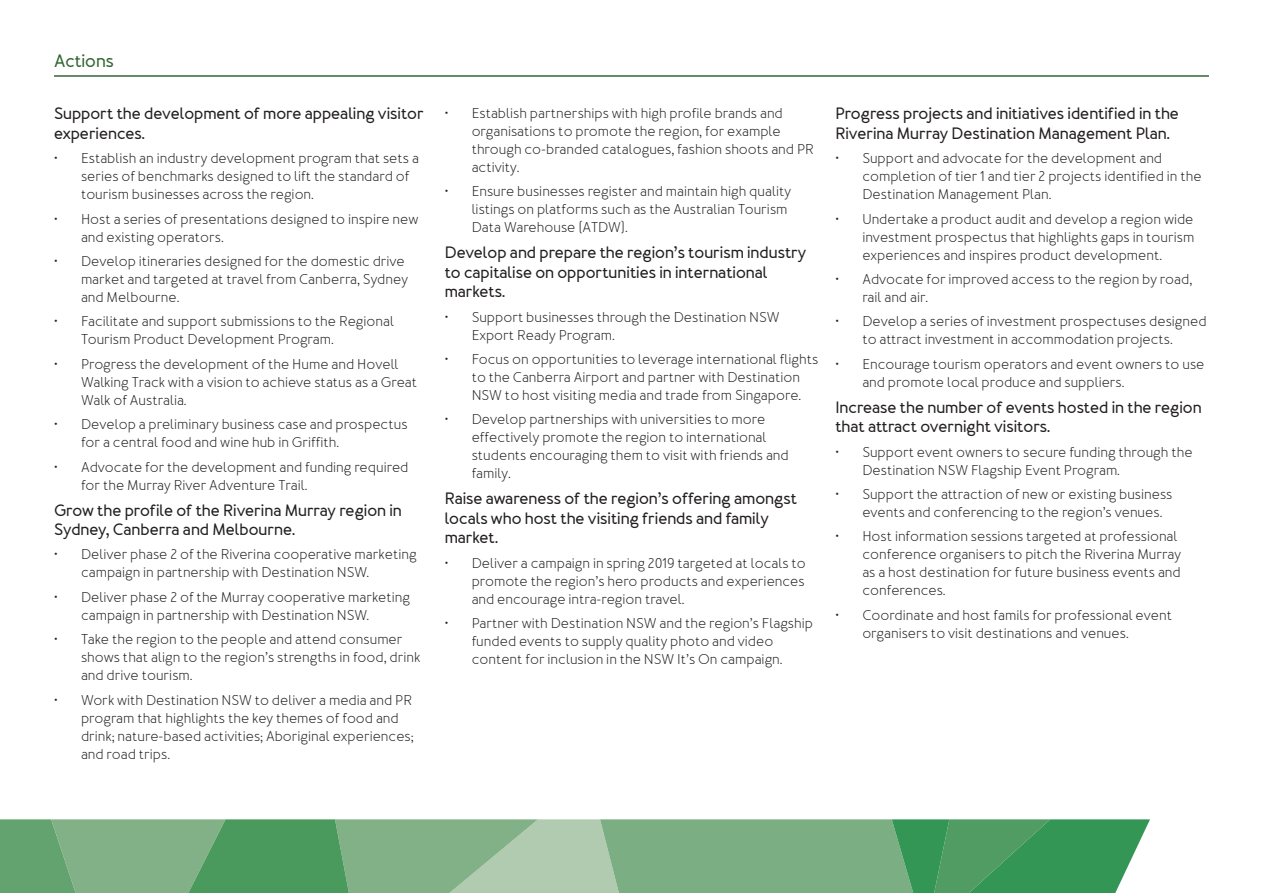
<style>
.page{position:relative;width:1263px;height:893px;background:#fff}
.page>*{position:absolute;margin:0;border:0;box-sizing:border-box;transform-origin:0 0}
.t1{font:700 18px "Merlo Round";color:#363}
.t2{font:700 16.5px/19.5px "Merlo Round";color:#231f20}
.t3{font:14.25px/18px "Merlo Round";color:#231f20}
</style>
<div class="page">
<div style="left:538px;top:819px;width:62px;height:74px;background:#b1cbb0"></div>
<svg style="left:0;top:819px;width:538px;height:74px;background:#75ac7d"></svg>
<svg style="left:600px;top:819px;width:550px;height:74px;background:#66a775"></svg>
<hr style="left:54px;top:75px;width:1155px;height:2px;background:#363">
<p class="t1" style="left:54px;top:50px;width:61px">Actions</p>
<p class="t2" style="left:54px;top:105px;width:371px">Support the development of more appealing visitor experiences.</p>
<p class="t3" style="left:81px;top:150px;width:339px;text-indent:-27px">• Establish an industry development program that sets a series of benchmarks designed to lift the standard of tourism businesses across the region.</p>
<p class="t3" style="left:81px;top:210px;width:339px;text-indent:-27px">• Host a series of presentations designed to inspire new and existing operators.</p>
<p class="t3" style="left:81px;top:253px;width:328px;text-indent:-27px">• Develop itineraries designed for the domestic drive market and targeted at travel from Canberra, Sydney and Melbourne.</p>
<p class="t3" style="left:81px;top:313px;width:315px;text-indent:-27px">• Facilitate and support submissions to the Regional<br>Tourism Product Development Program.</p>
<p class="t3" style="left:81px;top:355px;width:338px;text-indent:-27px">• Progress the development of the Hume and Hovell<br>Walking Track with a vision to achieve status as a Great<br>Walk of Australia.</p>
<p class="t3" style="left:81px;top:416px;width:328px;text-indent:-27px">• Develop a preliminary business case and prospectus for a central food and wine hub in Griffith.</p>
<p class="t3" style="left:81px;top:458px;width:329px;text-indent:-27px">• Advocate for the development and funding required for the Murray River Adventure Trail.</p>
<p class="t2" style="left:54px;top:501px;width:349px">Grow the profile of the Riverina Murray region in<br>Sydney, Canberra and Melbourne.</p>
<p class="t3" style="left:81px;top:546px;width:337px;text-indent:-27px">• Deliver phase 2 of the Riverina cooperative marketing campaign in partnership with Destination NSW.</p>
<p class="t3" style="left:81px;top:588px;width:331px;text-indent:-27px">• Deliver phase 2 of the Murray cooperative marketing campaign in partnership with Destination NSW.</p>
<p class="t3" style="left:81px;top:631px;width:341px;text-indent:-27px">• Take the region to the people and attend consumer shows that align to the region’s strengths in food, drink and drive tourism.</p>
<p class="t3" style="left:81px;top:691px;width:334px;text-indent:-27px">• Work with Destination NSW to deliver a media and PR program that highlights the key themes of food and drink; nature-based activities; Aboriginal experiences; and road trips.</p>
<p class="t3" style="left:472px;top:104px;width:344px;text-indent:-27px">• Establish partnerships with high profile brands and organisations to promote the region, for example through co-branded catalogues, fashion shoots and PR activity.</p>
<p class="t3" style="left:472px;top:183px;width:321px;text-indent:-27px">• Ensure businesses register and maintain high quality listings on platforms such as the Australian Tourism<br>Data Warehouse (ATDW).</p>
<p class="t2" style="left:445px;top:244px;width:363px">Develop and prepare the region’s tourism industry to capitalise on opportunities in international markets.</p>
<p class="t3" style="left:472px;top:308px;width:309px;text-indent:-27px">• Support businesses through the Destination NSW<br>Export Ready Program.</p>
<p class="t3" style="left:472px;top:350px;width:348px;text-indent:-27px">• Focus on opportunities to leverage international flights to the Canberra Airport and partner with Destination<br>NSW to host visiting media and trade from Singapore.</p>
<p class="t3" style="left:472px;top:411px;width:319px;text-indent:-27px">• Develop partnerships with universities to more effectively promote the region to international students encouraging them to visit with friends and family.</p>
<p class="t2" style="left:445px;top:490px;width:354px">Raise awareness of the region’s offering amongst locals who host the visiting friends and family market.</p>
<p class="t3" style="left:472px;top:554px;width:336px;text-align:justify;text-indent:-27px">• Deliver a campaign in spring 2019 targeted at locals to promote the region’s hero products and experiences and encourage intra-region travel.</p>
<p class="t3" style="left:472px;top:614px;width:343px;text-indent:-27px">• Partner with Destination NSW and the region’s Flagship funded events to supply quality photo and video content for inclusion in the NSW It’s On campaign.</p>
<p class="t2" style="left:835px;top:105px;width:345px">Progress projects and initiatives identified in the<br>Riverina Murray Destination Management Plan.</p>
<p class="t3" style="left:862px;top:150px;width:341px;text-indent:-27px">• Support and advocate for the development and completion of tier 1 and tier 2 projects identified in the<br>Destination Management Plan.</p>
<p class="t3" style="left:862px;top:210px;width:333px;text-align:justify;text-indent:-27px">• Undertake a product audit and develop a region wide investment prospectus that highlights gaps in tourism experiences and inspires product development.</p>
<p class="t3" style="left:862px;top:271px;width:331px;text-indent:-27px">• Advocate for improved access to the region by road, rail and air.</p>
<p class="t3" style="left:835px;top:313px;width:373px;text-align:center">• Develop a series of investment prospectuses designed to attract investment in accommodation projects.</p>
<p class="t3" style="left:862px;top:355px;width:344px;text-indent:-27px">• Encourage tourism operators and event owners to use and promote local produce and suppliers.</p>
<p class="t2" style="left:835px;top:398px;width:368px">Increase the number of events hosted in the region that attract overnight visitors.</p>
<p class="t3" style="left:862px;top:443px;width:332px;text-indent:-27px">• Support event owners to secure funding through the<br>Destination NSW Flagship Event Program.</p>
<p class="t3" style="left:862px;top:486px;width:311px;text-indent:-27px">• Support the attraction of new or existing business events and conferencing to the region’s venues.</p>
<p class="t3" style="left:862px;top:528px;width:320px;text-indent:-27px">• Host information sessions targeted at professional conference organisers to pitch the Riverina Murray as a host destination for future business events and conferences.</p>
<p class="t3" style="left:862px;top:606px;width:311px;text-indent:-27px">• Coordinate and host famils for professional event organisers to visit destinations and venues.</p>
</div>
